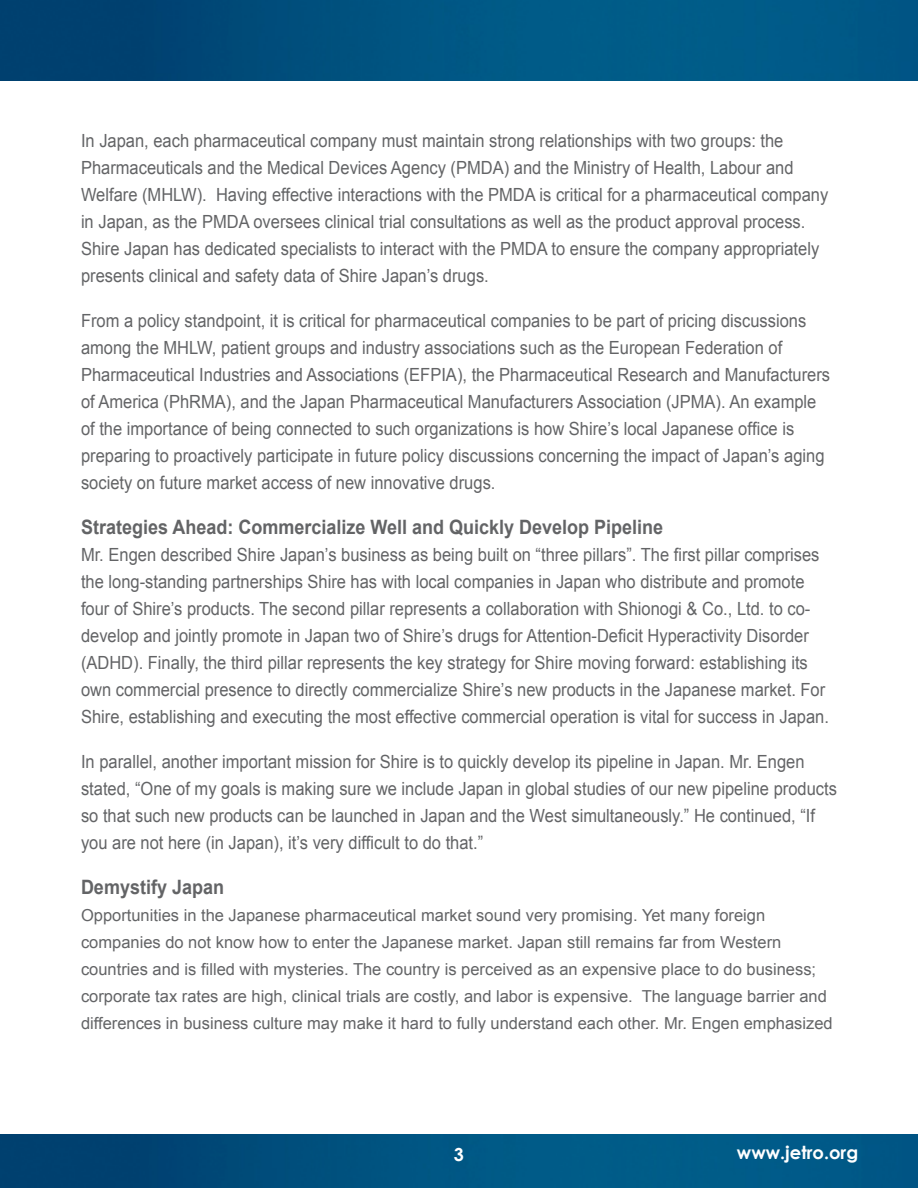
<style>
.page{position:relative;width:918px;height:1188px;background:#fff}
.page>*{position:absolute;margin:0;border:0;box-sizing:border-box;transform-origin:0 0}
.t1{font:700 19.8px "Arial";color:#636466;scale:.91 1}
.t2{font:18.15px/27px "Arial";color:#636466;scale:.91 1}
.t3{font:700 18px "Century Gothic";color:#fff}
.t4{font:16.5px/27px "Arial";color:#636466}
</style>
<div class="page">
<img style="left:0;top:1px;width:918px;height:79px">
<img style="left:0;top:1134px;width:918px;height:54px">
<p class="t2" style="left:81px;top:127px;width:823px">In Japan, each pharmaceutical company must maintain strong relationships with two groups: the Pharmaceuticals and the Medical Devices Agency (PMDA) and the Ministry of Health, Labour and Welfare (MHLW). Having effective interactions with the PMDA is critical for a pharmaceutical company in Japan, as the PMDA oversees clinical trial consultations as well as the product approval process.<br>Shire Japan has dedicated specialists to interact with the PMDA to ensure the company appropriately presents clinical and safety data of Shire Japan’s drugs.</p>
<p class="t2" style="left:81px;top:307px;width:825px">From a policy standpoint, it is critical for pharmaceutical companies to be part of pricing discussions among the MHLW, patient groups and industry associations such as the European Federation of Pharmaceutical Industries and Associations (EFPIA), the Pharmaceutical Research and Manufacturers of America (PhRMA), and the Japan Pharmaceutical Manufacturers Association (JPMA). An example of the importance of being connected to such organizations is how Shire’s local Japanese office is preparing to proactively participate in future policy discussions concerning the impact of Japan’s aging society on future market access of new innovative drugs.</p>
<p class="t1" style="left:81px;top:514px;width:641px">Strategies Ahead: Commercialize Well and Quickly Develop Pipeline</p>
<p class="t2" style="left:81px;top:541px;width:824px">Mr. Engen described Shire Japan’s business as being built on “three pillars”. The first pillar comprises the long-standing partnerships Shire has with local companies in Japan who distribute and promote four of Shire’s products. The second pillar represents a collaboration with Shionogi &amp; Co., Ltd. to co&shy;develop and jointly promote in Japan two of Shire’s drugs for Attention-Deficit Hyperactivity Disorder (ADHD). Finally, the third pillar represents the key strategy for Shire moving forward: establishing its own commercial presence to directly commercialize Shire’s new products in the Japanese market. For Shire, establishing and executing the most effective commercial operation is vital for success in Japan.</p>
<p class="t2" style="left:81px;top:748px;width:832px">In parallel, another important mission for Shire is to quickly develop its pipeline in Japan. Mr. Engen stated, “One of my goals is making sure we include Japan in global studies of our new pipeline products so that such new products can be launched in Japan and the West simultaneously.” He continued, “If you are not here (in Japan), it’s very difficult to do that.”</p>
<p class="t1" style="left:81px;top:874px;width:159px">Demystify Japan</p>
<p class="t4" style="left:81px;top:902px;width:753px">Opportunities in the Japanese pharmaceutical market sound very promising. Yet many foreign companies do not know how to enter the Japanese market. Japan still remains far from Western countries and is filled with mysteries. The country is perceived as an expensive place to do business; corporate tax rates are high, clinical trials are costly, and labor is expensive. The language barrier and differences in business culture may make it hard to fully understand each other. Mr. Engen emphasized</p>
<p class="t3" style="left:454px;top:1141px;width:12px">3</p>
<p class="t3" style="left:737px;top:1139px;width:123px">www.jetro.org</p>
</div>
